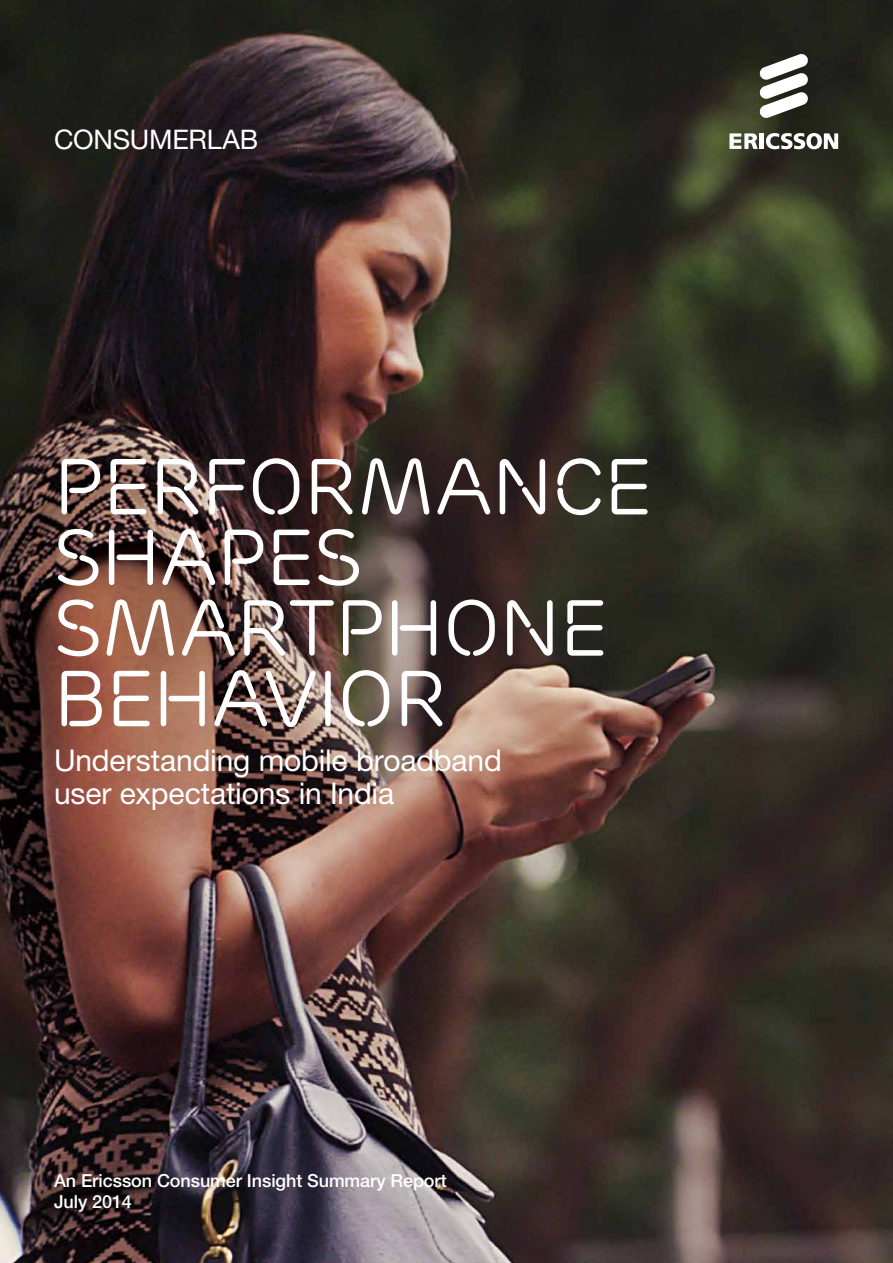
<style>
.page{position:relative;width:893px;height:1263px;background:#fff}
.page>*{position:absolute;margin:0;border:0;box-sizing:border-box;transform-origin:0 0}
.t1{font:79.2px/70.7px "Ericsson Capital";letter-spacing:-.02em;color:#fff}
.t2{font:30px/33px "Ericsson Sans";letter-spacing:-.005em;color:#fff}
.t3{font:27px "Ericsson Sans";letter-spacing:-.01em;color:#fff}
.t4{font:500 18px/21px "Ericsson Sans";letter-spacing:-.005em;color:#fff}
</style>
<div class="page">
<img style="left:0;top:0;width:893px;height:1263px">
<svg style="left:759px;top:53px;width:50px;height:66px"></svg>
<hr style="left:760px;top:133px;width:4px;height:16px;background:#fff">
<svg style="left:766px;top:132px;width:72px;height:19px"></svg>
<svg style="left:729px;top:133px;width:29px;height:16px"></svg>
<p class="t3" style="left:54px;top:124px;width:206px">CONSUMERLAB</p>
<h1 class="t1" style="left:53px;top:452px;width:601px">PERFORMANCE<br>SHAPES<br>SMARTPHONE<br>BEHAVIOR</h1>
<p class="t2" style="left:54px;top:744px;width:449px">Understanding mobile broadband user expectations in India</p>
<p class="t4" style="left:54px;top:1170px;width:394px">An Ericsson Consumer Insight Summary Report<br>July 2014</p>
</div>
